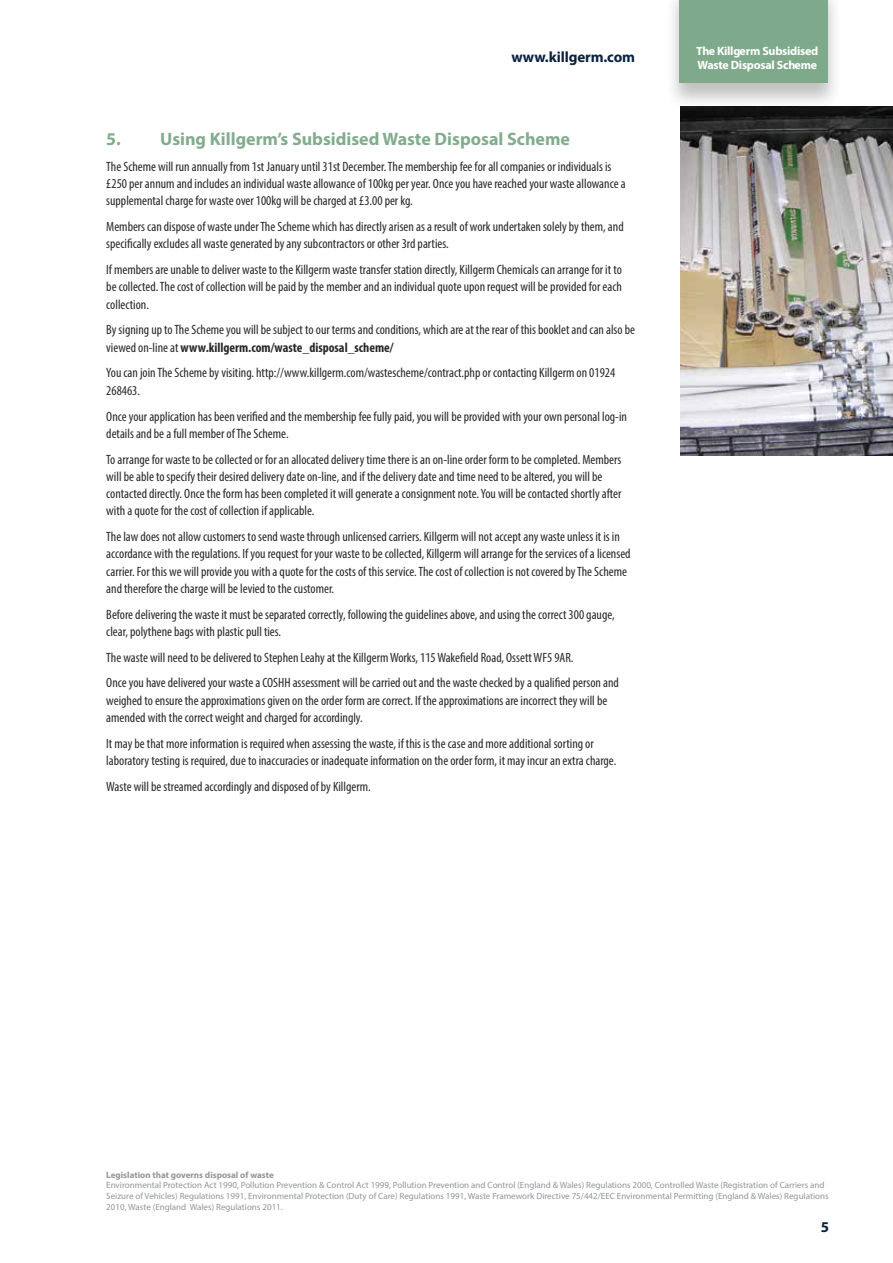
<style>
.page{position:relative;width:893px;height:1263px;background:#fff}
.page>*{position:absolute;margin:0;border:0;box-sizing:border-box;transform-origin:0 0}
.t1{font:700 18px "Myriad Pro";color:#83ac8e}
.t2{font:700 15px "Myriad Pro";letter-spacing:-.01em;color:#0a2240}
.t3{font:condensed 13.5px/17.2px "Myriad Pro";color:#292829}
.t4{font:700 12px/14.4px "Myriad Pro";letter-spacing:-.02em;color:#fff}
.t5{font:9px/10.8px "Myriad Pro";color:#939598}
.t6{font:700 9px "Myriad Pro";color:#939598}
.s1{font-weight:700}
</style>
<div class="page">
<div style="left:665px;top:0;width:177px;height:110px;background:#000;opacity:.25"></div>
<div style="left:679px;top:0;width:149px;height:83px;background:#7ea98a"></div>
<img style="left:680px;top:106px;width:213px;height:349px">
<p class="t2" style="left:511px;top:47px;width:125px">www.killgerm.com</p>
<p class="t4" style="left:696px;top:43px;width:124px">The Killgerm Subsidised<br>Waste Disposal Scheme</p>
<h1 class="t1" style="left:106px;top:127px;width:465px">5. Using Killgerm’s Subsidised Waste Disposal Scheme</h1>
<p class="t3" style="left:106px;top:158px;width:521px">The Scheme will run annually from 1st January until 31st December. The membership fee for all companies or individuals is £250 per annum and includes an individual waste allowance of 100kg per year. Once you have reached your waste allowance a supplemental charge for waste over 100kg will be charged at £3.00 per kg.</p>
<p class="t3" style="left:106px;top:218px;width:519px">Members can dispose of waste under The Scheme which has directly arisen as a result of work undertaken solely by them, and specifically excludes all waste generated by any subcontractors or other 3rd parties.</p>
<p class="t3" style="left:106px;top:261px;width:517px;text-align:justify">If members are unable to deliver waste to the Killgerm waste transfer station directly, Killgerm Chemicals can arrange for it to be collected. The cost of collection will be paid by the member and an individual quote upon request will be provided for each collection.</p>
<p class="t3" style="left:106px;top:321px;width:530px">By signing up to The Scheme you will be subject to our terms and conditions, which are at the rear of this booklet and can also be viewed on-line at <span class="s1">www.killgerm.com/waste_disposal_scheme/</span></p>
<p class="t3" style="left:106px;top:364px;width:510px">You can join The Scheme by visiting. http://www.killgerm.com/wastescheme/contract.php or contacting Killgerm on 01924<br>268463.</p>
<p class="t3" style="left:106px;top:407px;width:522px">Once your application has been verified and the membership fee fully paid, you will be provided with your own personal log-in details and be a full member of The Scheme.</p>
<p class="t3" style="left:106px;top:450px;width:517px">To arrange for waste to be collected or for an allocated delivery time there is an on-line order form to be completed. Members will be able to specify their desired delivery date on-line, and if the delivery date and time need to be altered, you will be contacted directly. Once the form has been completed it will generate a consignment note. You will be contacted shortly after with a quote for the cost of collection if applicable.</p>
<p class="t3" style="left:106px;top:528px;width:526px">The law does not allow customers to send waste through unlicensed carriers. Killgerm will not accept any waste unless it is in accordance with the regulations. If you request for your waste to be collected, Killgerm will arrange for the services of a licensed carrier. For this we will provide you with a quote for the costs of this service. The cost of collection is not covered by The Scheme and therefore the charge will be levied to the customer.</p>
<p class="t3" style="left:106px;top:605px;width:510px">Before delivering the waste it must be separated correctly, following the guidelines above, and using the correct 300 gauge, clear, polythene bags with plastic pull ties.</p>
<p class="t3" style="left:106px;top:644px;width:514px;line-height:25.8px">The waste will need to be delivered to Stephen Leahy at the Killgerm Works, 115 Wakefield Road, Ossett WF5 9AR.<br>Once you have delivered your waste a COSHH assessment will be carried out and the waste checked by a qualified person and</p>
<p class="t3" style="left:106px;top:691px;width:502px">weighed to ensure the approximations given on the order form are correct. If the approximations are incorrect they will be amended with the correct weight and charged for accordingly.</p>
<p class="t3" style="left:106px;top:734px;width:512px">It may be that more information is required when assessing the waste, if this is the case and more additional sorting or laboratory testing is required, due to inaccuracies or inadequate information on the order form, it may incur an extra charge.</p>
<p class="t3" style="left:106px;top:777px;width:266px">Waste will be streamed accordingly and disposed of by Killgerm.</p>
<p class="t6" style="left:106px;top:1169px;width:169px">Legislation that governs disposal of waste</p>
<p class="t5" style="left:106px;top:1180px;width:724px">Environmental Protection Act 1990, Pollution Prevention &amp; Control Act 1999, Pollution Prevention and Control (England &amp; Wales) Regulations 2000, Controlled Waste (Registration of Carriers and<br>Seizure of Vehicles) Regulations 1991, Environmental Protection (Duty of Care) Regulations 1991, Waste Framework Directive 75/442/EEC Environmental Permitting (England &amp; Wales) Regulations<br>2010, Waste (England Wales) Regulations 2011.</p>
<p class="t2" style="left:821px;top:1217px;width:10px">5</p>
</div>
